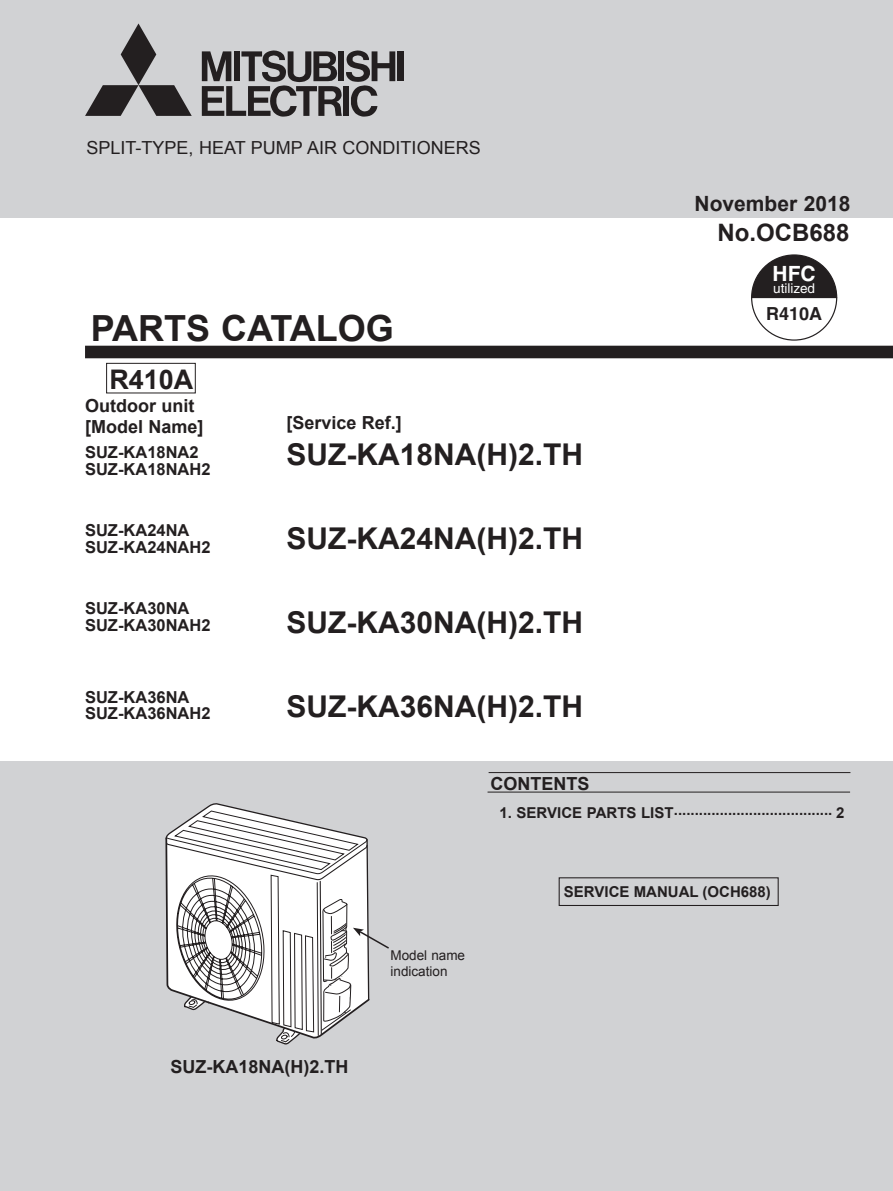
<style>
.page{position:relative;width:893px;height:1191px;background:#fff}
.page>*{position:absolute;margin:0;border:0;box-sizing:border-box;transform-origin:0 0}
.t1{font:700 36px "Arial";color:#231f20}
.t2{font:700 30px "Arial";color:#231f20}
.t3{font:700 27px "Arial";color:#231f20}
.t4{font:700 24px "Arial";color:#231f20}
.t5{font:700 21px "Arial";color:#231f20}
.t6{font:700 21px "Helvetica";color:#fff}
.t7{font:700 18px/21px "Arial";color:#231f20}
.t8{font:18px "Arial";color:#231f20}
.t9{font:700 18px "Helvetica";color:#231f20}
.t10{font:700 16.5px/16.5px "Arial";color:#231f20}
.t11{font:700 15px "Arial";color:#231f20}
.t12{font:13.5px/16.2px "Arial";color:#231f20}
.t13{font:13.5px "Helvetica";color:#fff}
</style>
<div class="page">
<div style="left:0;top:0;width:893px;height:218px;background:#d1d2d4"></div>
<div style="left:85px;top:346px;width:808px;height:12px;background:#231f20"></div>
<div style="left:0;top:761px;width:893px;height:430px;background:#d1d2d4"></div>
<svg style="left:751px;top:254px;width:87px;height:87px"></svg>
<div style="left:106px;top:363px;width:90px;height:30px;border:1px solid #231f20"></div>
<div style="left:559px;top:877px;width:220px;height:29px;border:1px solid #231f20"></div>
<hr style="left:488px;top:792px;width:362px;height:1px;background:#231f20">
<hr style="left:489px;top:772px;width:361px;height:1px;background:#231f20">
<svg style="left:85px;top:23px;width:107px;height:93px"></svg>
<div style="left:398px;top:51px;width:6px;height:30px;background:#231f20"></div>
<svg style="left:202px;top:50px;width:193px;height:67px"></svg>
<svg style="left:165px;top:803px;width:224px;height:242px"></svg>
<p class="t8" style="left:87px;top:136px;width:396px">SPLIT-TYPE, HEAT PUMP AIR CONDITIONERS</p>
<h1 class="t1" style="left:91px;top:304px;width:304px">PARTS CATALOG</h1>
<h3 class="t3" style="left:109px;top:361px;width:86px">R410A</h3>
<p class="t7" style="left:85px;top:395px;width:120px">Outdoor unit [Model Name]</p>
<p class="t10" style="left:85px;top:445px;width:127px">SUZ-KA18NA2<br>SUZ-KA18NAH2</p>
<p class="t10" style="left:85px;top:523px;width:127px">SUZ-KA24NA<br>SUZ-KA24NAH2</p>
<p class="t10" style="left:85px;top:601px;width:127px">SUZ-KA30NA<br>SUZ-KA30NAH2</p>
<p class="t10" style="left:85px;top:689px;width:127px">SUZ-KA36NA<br>SUZ-KA36NAH2</p>
<p class="t7" style="left:286px;top:413px;width:117px">[Service Ref.]</p>
<h2 class="t2" style="left:286px;top:435px;width:298px">SUZ-KA18NA(H)2.TH</h2>
<h2 class="t2" style="left:286px;top:519px;width:298px">SUZ-KA24NA(H)2.TH</h2>
<h2 class="t2" style="left:286px;top:603px;width:298px">SUZ-KA30NA(H)2.TH</h2>
<h2 class="t2" style="left:286px;top:687px;width:298px">SUZ-KA36NA(H)2.TH</h2>
<p class="t5" style="left:695px;top:190px;width:157px">November 2018</p>
<h3 class="t4" style="left:717px;top:216px;width:134px">No.OCB688</h3>
<p class="t6" style="left:773px;top:261px;width:45px">HFC</p>
<p class="t13" style="left:773px;top:280px;width:43px">utilized</p>
<p class="t9" style="left:766px;top:303px;width:58px">R410A</p>
<p class="t7" style="left:490px;top:773px;width:100px">CONTENTS</p>
<p class="t11" style="left:499px;top:799px;width:346px">1. SERVICE PARTS LIST...................................... 2</p>
<p class="t7" style="left:170px;top:1056px;width:179px">SUZ-KA18NA(H)2.TH</p>
<p class="t12" style="left:390px;top:947px;width:76px">Model name indication</p>
<p class="t11" style="left:564px;top:882px;width:208px">SERVICE MANUAL (OCH688)</p>
</div>
